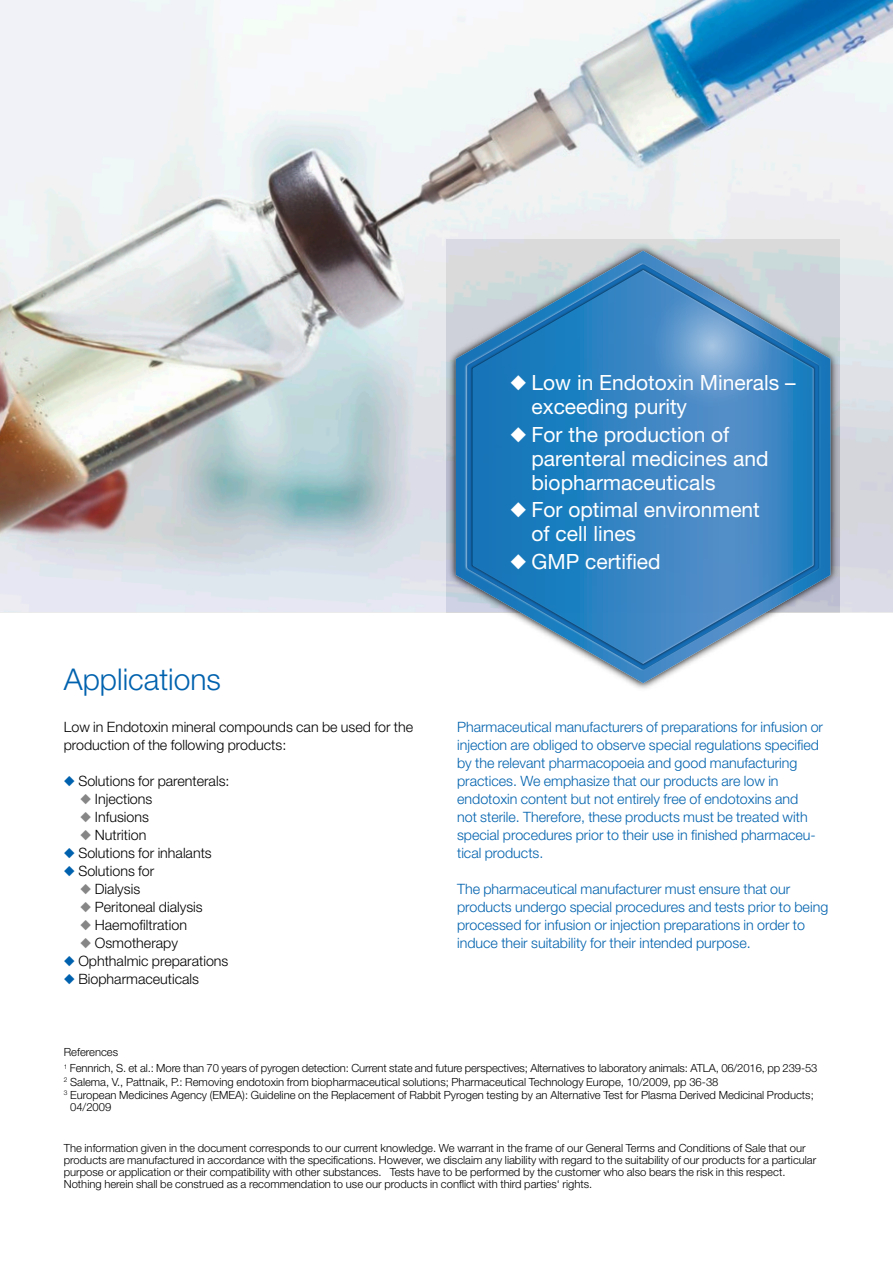
<style>
.page{position:relative;width:893px;height:1263px;background:#fff}
.page>*{position:absolute;margin:0;border:0;box-sizing:border-box;transform-origin:0 0}
.t1{font:300 30px "Helvetica Neue LT Pro";color:#0062ae}
.t2{font:21px/24px "Helvetica Neue LT Pro";color:#fff}
.t3{font:300 14.25px/18px "Helvetica Neue LT Pro";color:#0062ae}
.t4{font:300 14.25px/18px "Helvetica Neue LT Pro";color:#000}
.t5{font:300 11.25px/12px "Helvetica Neue LT Pro";color:#000}
.s1{color:#0062ae}
.s2{color:#868686}
</style>
<div class="page">
<img style="left:0;top:0;width:893px;height:612px">
<img style="left:446px;top:239px;width:394px;height:450px">
<svg style="left:456px;top:251px;width:374px;height:432px"></svg>
<svg style="left:464px;top:261px;width:356px;height:411px"></svg>
<svg style="left:467px;top:264px;width:352px;height:406px;background:#5394c7"></svg>
<h1 class="t1" style="left:64px;top:661px;width:159px">Applications</h1>
<p class="t4" style="left:64px;top:718px;width:351px">Low in Endotoxin mineral compounds can be used for the production of the following products:</p>
<p class="t4" style="left:64px;top:772px;width:167px"><span class="s1">◆</span> Solutions for parenterals:</p>
<p class="t4" style="left:80px;top:790px;width:74px"><span class="s2">◆</span> Injections</p>
<p class="t4" style="left:80px;top:808px;width:70px"><span class="s2">◆</span> Infusions</p>
<p class="t4" style="left:80px;top:826px;width:68px"><span class="s2">◆</span> Nutrition</p>
<p class="t4" style="left:64px;top:844px;width:149px"><span class="s1">◆</span> Solutions for inhalants</p>
<p class="t4" style="left:64px;top:862px;width:92px"><span class="s1">◆</span> Solutions for</p>
<p class="t4" style="left:80px;top:880px;width:61px"><span class="s2">◆</span> Dialysis</p>
<p class="t4" style="left:80px;top:898px;width:124px"><span class="s2">◆</span> Peritoneal dialysis</p>
<p class="t4" style="left:80px;top:916px;width:108px"><span class="s2">◆</span> Haemofiltration</p>
<p class="t4" style="left:80px;top:934px;width:99px"><span class="s2">◆</span> Osmotherapy</p>
<p class="t4" style="left:64px;top:952px;width:166px"><span class="s1">◆</span> Ophthalmic preparations</p>
<p class="t4" style="left:64px;top:970px;width:137px"><span class="s1">◆</span> Biopharmaceuticals</p>
<h2 class="t2" style="left:531px;top:370px;width:266px;text-indent:-21px">◆ Low in Endotoxin Minerals – exceeding purity</h2>
<h2 class="t2" style="left:531px;top:422px;width:238px;text-indent:-21px">◆ For the production of parenteral medicines and biopharmaceuticals</h2>
<h2 class="t2" style="left:531px;top:497px;width:230px;text-indent:-21px">◆ For optimal environment of cell lines</h2>
<h2 class="t2" style="left:510px;top:549px;width:152px">◆ GMP certified</h2>
<p class="t3" style="left:457px;top:718px;width:367px">Pharmaceutical manufacturers of preparations for infusion or injection are obliged to observe special regulations specified by the relevant pharmacopoeia and good manufacturing practices. We emphasize that our products are low in endotoxin content but not entirely free of endotoxins and<br>not sterile. Therefore, these products must be treated with special procedures prior to their use in finished pharmaceu&shy;tical products.</p>
<p class="t3" style="left:457px;top:880px;width:373px">The pharmaceutical manufacturer must ensure that our products undergo special procedures and tests prior to being processed for infusion or injection preparations in order to induce their suitability for their intended purpose.</p>
<p class="t5" style="left:64px;top:1044px;width:755px;line-height:16.2px">References<br><sup>1</sup> Fennrich, S. et al.: More than 70 years of pyrogen detection: Current state and future perspectives; Alternatives to laboratory animals: ATLA, 06/2016, pp 239-53</p>
<p class="t5" style="left:64px;top:1075px;width:751px;line-height:13.4px"><sup>2</sup> Salema, V., Pattnaik, P.: Removing endotoxin from biopharmaceutical solutions; Pharmaceutical Technology Europe, 10/2009, pp 36-38<br><sup>3</sup> European Medicines Agency (EMEA): Guideline on the Replacement of Rabbit Pyrogen testing by an Alternative Test for Plasma Derived Medicinal Products;</p>
<p class="t5" style="left:70px;top:1101px;width:43px">04/2009</p>
<p class="t5" style="left:64px;top:1142px;width:754px">The information given in the document corresponds to our current knowledge. We warrant in the frame of our General Terms and Conditions of Sale that our products are manufactured in accordance with the specifications. However, we disclaim any liability with regard to the suitability of our products for a particular purpose or application or their compatibility with other substances. Tests have to be performed by the customer who also bears the risk in this respect.<br>Nothing herein shall be construed as a recommendation to use our products in conflict with third parties‘ rights.</p>
</div>
